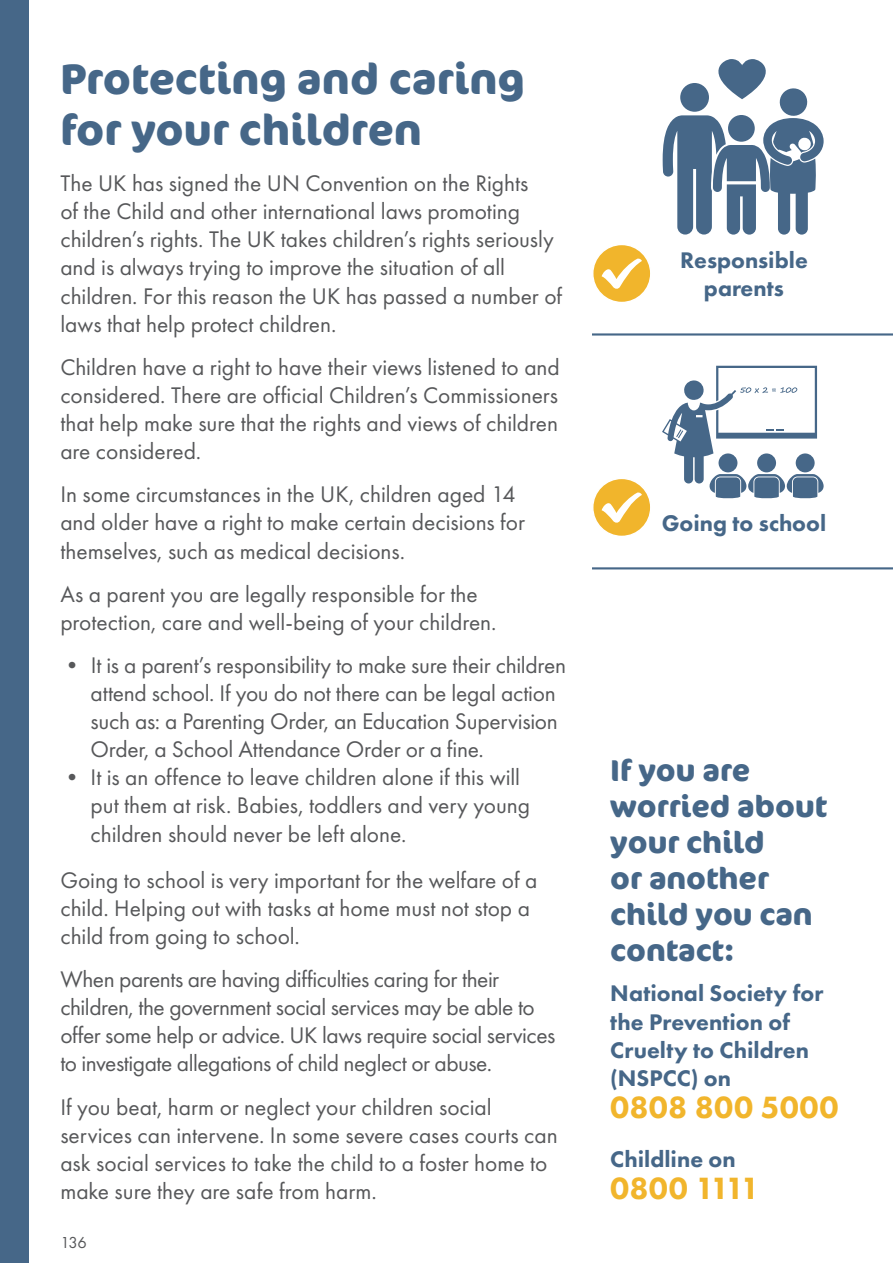
<style>
.page{position:relative;width:893px;height:1263px;background:#fff}
.page>*{position:absolute;margin:0;border:0;box-sizing:border-box;transform-origin:0 0}
.C_Heading{font:700 42.6px/51.2px "Cocon OT";color:#466788}
.Body_Bullets{font:800 31.95px "Futura PT";letter-spacing:.005em;color:#f1b52c}
.Body_Bullets-2{font:800 31.95px "Futura PT";letter-spacing:-.06em;color:#f1b52c}
.C_Heading-2{font:700 30px/36px "Cocon OT";color:#466788}
.BODY_text{font:23.4px/28px "Futura PT";letter-spacing:-.005em;color:#57585a}
.Body_Bullets-3{font:800 23.4px/28px "Futura PT";color:#466788}
.B_Heading{font:800 23.4px/28px "Futura PT";color:#466788;text-align:center}
.t1{font:16.5px "Futura PT";color:#57585a}
</style>
<div class="page">
<hr style="left:592px;top:333px;width:301px;height:3px;background:#466788">
<hr style="left:592px;top:567px;width:301px;height:2px;background:#466788">
<svg style="left:663px;top:59px;width:161px;height:176px"></svg>
<svg style="left:662px;top:366px;width:162px;height:133px"></svg>
<div style="left:593px;top:244px;width:58px;height:58px;background:#f1b52c;border-radius:50%"></div>
<div style="left:592px;top:244px;width:59px;height:59px;border:1px solid #fff;border-radius:50%"></div>
<svg style="left:602px;top:258px;width:40px;height:31px"></svg>
<div style="left:593px;top:478px;width:58px;height:58px;background:#f1b52c;border-radius:50%"></div>
<div style="left:592px;top:478px;width:59px;height:59px;border:1px solid #fff;border-radius:50%"></div>
<svg style="left:602px;top:492px;width:40px;height:31px"></svg>
<div style="left:0;top:0;width:29px;height:1263px;background:#466788"></div>
<p class="C_Heading" style="left:60px;top:54px;width:466px">Protecting and caring for your children</p>
<p class="BODY_text" style="left:60px;top:169px;width:503px">The UK has signed the UN Convention on the Rights<br>of the Child and other international laws promoting children’s rights. The UK takes children’s rights seriously and is always trying to improve the situation of all children. For this reason the UK has passed a number of laws that help protect children.</p>
<p class="BODY_text" style="left:60px;top:353px;width:501px;text-align:justify">Children have a right to have their views listened to and considered. There are official Children’s Commissioners that help make sure that the rights and views of children are considered.</p>
<p class="BODY_text" style="left:60px;top:480px;width:466px">In some circumstances in the UK, children aged 14 and older have a right to make certain decisions for themselves, such as medical decisions.</p>
<p class="BODY_text" style="left:60px;top:580px;width:438px">As a parent you are legally responsible for the protection, care and well-being of your children.</p>
<p class="BODY_text" style="left:90px;top:651px;width:477px;text-indent:-30px">• It is a parent’s responsibility to make sure their children attend school. If you do not there can be legal action such as: a Parenting Order, an Education Supervision Order, a School Attendance Order or a fine.</p>
<p class="BODY_text" style="left:90px;top:763px;width:441px;text-indent:-30px">• It is an offence to leave children alone if this will put them at risk. Babies, toddlers and very young children should never be left alone.</p>
<p class="BODY_text" style="left:60px;top:866px;width:479px">Going to school is very important for the welfare of a child. Helping out with tasks at home must not stop a child from going to school.</p>
<p class="BODY_text" style="left:60px;top:965px;width:496px">When parents are having difficulties caring for their children, the government social services may be able to offer some help or advice. UK laws require social services to investigate allegations of child neglect or abuse.</p>
<p class="BODY_text" style="left:60px;top:1093px;width:499px">If you beat, harm or neglect your children social services can intervene. In some severe cases courts can ask social services to take the child to a foster home to make sure they are safe from harm.</p>
<p class="t1" style="left:60px;top:1233px;width:28px">136</p>
<p class="B_Heading" style="left:680px;top:245px;width:129px">Responsible parents</p>
<p class="B_Heading" style="left:662px;top:509px;width:166px">Going to school</p>
<p class="C_Heading-2" style="left:610px;top:753px;width:218px">If you are worried about your child<br>or another child you can contact:</p>
<p class="Body_Bullets-3" style="left:610px;top:979px;width:215px">National Society for the Prevention of<br>Cruelty to Children (NSPCC) on</p>
<p class="Body_Bullets" style="left:610px;top:1087px;width:230px">0808 800 5000</p>
<p class="Body_Bullets-3" style="left:610px;top:1145px;width:127px">Childline on</p>
<p class="Body_Bullets-2" style="left:610px;top:1168px;width:151px">0800 1111</p>
</div>
